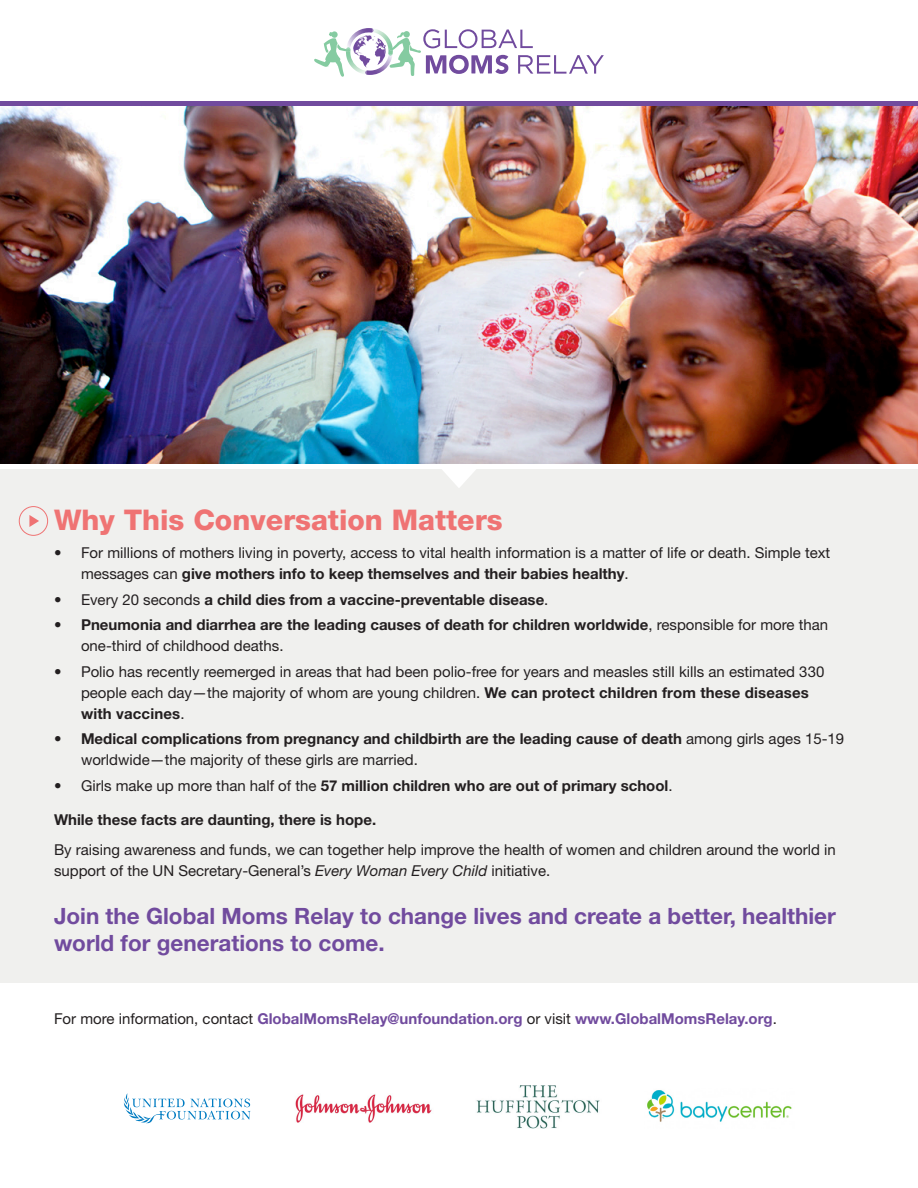
<style>
.page{position:relative;width:918px;height:1188px;background:#fff}
.page>*{position:absolute;margin:0;border:0;box-sizing:border-box;transform-origin:0 0}
.t1{font:800 28.5px "Helvetica Neue LT Std";color:#ef7373}
.t2{font:700 22.5px/27px "Helvetica Neue LT Std";color:#714b9e}
.t3{font:15px/21px "Helvetica Neue LT Std";color:#231f20}
.t4{font:700 15px/21px "Helvetica Neue LT Std";color:#231f20}
.t5{font:700 15px "Helvetica Neue LT Std";color:#714b9e}
.s1{font-weight:700}
.s2{font-weight:400}
.s3{font-style:italic}
.s4{font-weight:400;color:#231f20}
</style>
<div class="page">
<img style="left:0;top:105px;width:918px;height:359px">
<div style="left:0;top:469px;width:918px;height:514px;background:#f0f0ee"></div>
<div style="left:19px;top:506px;width:29px;height:30px;border:1px solid #ef7373;border-radius:50%"></div>
<svg style="left:29px;top:515px;width:10px;height:12px"></svg>
<svg style="left:314px;top:29px;width:290px;height:48px"></svg>
<svg style="left:442px;top:469px;width:34px;height:19px"></svg>
<hr style="left:0;top:101px;width:918px;height:4px;background:#714b9e">
<svg style="left:124px;top:1093px;width:126px;height:30px"></svg>
<img style="left:295px;top:1094px;width:137px;height:29px">
<img style="left:476px;top:1085px;width:124px;height:43px">
<img style="left:647px;top:1090px;width:145px;height:32px">
<p class="t1" style="left:54px;top:503px;width:450px">Why This Conversation Matters</p>
<p class="t3" style="left:81px;top:542px;width:751px;text-indent:-27px">• For millions of mothers living in poverty, access to vital health information is a matter of life or death. Simple text messages can <span class="s1">give mothers info to keep themselves and their babies healthy</span>.</p>
<p class="t4" style="left:54px;top:589px;width:496px"><span class="s2">• Every 20 seconds</span> a child dies from a vaccine-preventable disease<span class="s2">.</span></p>
<p class="t4" style="left:81px;top:614px;width:749px;text-indent:-27px">• Pneumonia and diarrhea are the leading causes of death for children worldwide<span class="s2">, responsible for more than one-third of childhood deaths.</span></p>
<p class="t3" style="left:81px;top:661px;width:745px;text-indent:-27px">• Polio has recently reemerged in areas that had been polio-free for years and measles still kills an estimated 330 people each day—the majority of whom are young children. <span class="s1">We can protect children from these diseases with vaccines</span>.</p>
<p class="t4" style="left:81px;top:728px;width:765px;text-indent:-27px">• Medical complications from pregnancy and childbirth are the leading cause of death <span class="s2">among girls ages 15-19 worldwide—the majority of these girls are married.</span></p>
<p class="t4" style="left:54px;top:775px;width:620px"><span class="s2">• Girls make up more than half of the</span> 57 million children who are out of primary school<span class="s2">.</span></p>
<p class="t4" style="left:54px;top:809px;width:324px">While these facts are daunting, there is hope.</p>
<p class="t3" style="left:54px;top:839px;width:783px">By raising awareness and funds, we can together help improve the health of women and children around the world in support of the UN Secretary-General’s <span class="s3">Every Woman Every Child</span> initiative.</p>
<p class="t2" style="left:54px;top:902px;width:783px">Join the Global Moms Relay to change lives and create a better, healthier world for generations to come.</p>
<p class="t5" style="left:54px;top:1010px;width:724px"><span class="s4">For more information, contact</span> GlobalMomsRelay@unfoundation.org <span class="s4">or visit</span> www.GlobalMomsRelay.org<span class="s4">.</span></p>
</div>
